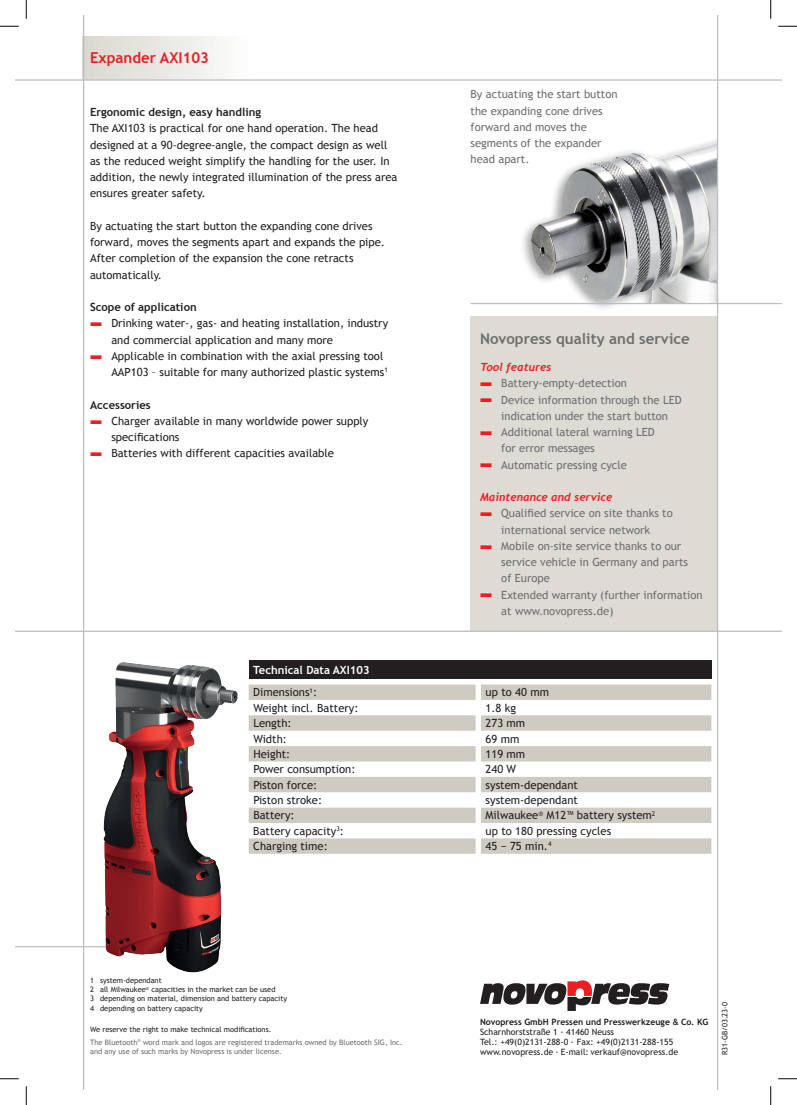
<style>
.page{position:relative;width:797px;height:1105px;background:#fff}
.page>*{position:absolute;margin:0;border:0;box-sizing:border-box;transform-origin:0 0}
.t1{font:700 15px "Trebuchet MS";color:#6c6d70}
.t2{font:700 15px "Trebuchet MS";color:#ee1d23}
.t3{font:11.25px/16.2px "Trebuchet MS";color:#231f20}
.t4{font:11.25px/16.2px "Trebuchet MS";color:#6c6d70}
.t5{font:11.25px "Trebuchet";color:#231f20}
.t6{font:700 11.25px "Trebuchet MS";color:#231f20}
.t7{font:italic 700 11.25px "Trebuchet";color:#ee1d23}
.t8{font:700 11.25px/22.5px "Trebuchet MS";color:#fff}
.t9{font:8.75px/10px "Trebuchet";color:#231f20}
.t10{font:7.5px/12.9px "Trebuchet MS";color:#6c6d70}
.t11{font:7.5px/9.4px "Trebuchet MS";color:#231f20}
.s1{color:#ee1d23}
.s2{font-weight:400;color:#231f20}
.s3{color:#231f20}
.s4{font-weight:700}
.s5{font-family:"Helvetica Neue";font-weight:500}
</style>
<div class="page">
<div style="left:83px;top:37px;width:209px;height:42px;background:linear-gradient(to right,#dad8d0,#fff)"></div>
<img style="left:531px;top:142px;width:186px;height:161px">
<div style="left:470px;top:316px;width:247px;height:315px;background:#dddbd3"></div>
<hr style="left:16px;top:946px;width:125px;height:1px;background:#bcbdc0">
<hr style="left:83px;top:16px;width:1px;height:1073px;background:#bcbdc0">
<hr style="left:717px;top:16px;width:1px;height:1073px;background:#bcbdc0">
<hr style="left:16px;top:631px;width:765px;height:1px;background:#bcbdc0">
<hr style="left:16px;top:79px;width:765px;height:2px;background:#bcbdc0">
<hr style="left:470px;top:303px;width:311px;height:1px;background:#bcbdc0">
<img style="left:79px;top:624px;width:164px;height:388px">
<div style="left:249px;top:660px;width:462px;height:19px;background:#231f20"></div>
<svg style="left:249px;top:684px;width:462px;height:170px;fill:#d0cdc4"></svg>
<svg style="left:480px;top:980px;width:189px;height:31px"></svg>
<svg style="left:0;top:25px;width:19px;height:2px"></svg>
<svg style="left:778px;top:25px;width:19px;height:2px"></svg>
<svg style="left:0;top:1078px;width:19px;height:1px"></svg>
<svg style="left:778px;top:1078px;width:19px;height:1px"></svg>
<svg style="left:25px;top:0;width:2px;height:19px"></svg>
<svg style="left:25px;top:1086px;width:2px;height:19px"></svg>
<svg style="left:770px;top:0;width:1px;height:19px"></svg>
<svg style="left:770px;top:1086px;width:1px;height:19px"></svg>
<h1 class="t2" style="left:90px;top:48px;width:120px">Expander AXI103</h1>
<p class="t6" style="left:90px;top:105px;width:172px">Ergonomic design, easy handling</p>
<p class="t3" style="left:90px;top:120px;width:309px">The AXI103 is practical for one hand operation. The head designed at a 90-degree-angle, the compact design as well as the reduced weight simplify the handling for the user. In addition, the newly integrated illumination of the press area ensures greater safety.</p>
<p class="t3" style="left:90px;top:218px;width:296px">By actuating the start button the expanding cone drives forward, moves the segments apart and expands the pipe.<br>After completion of the expansion the cone retracts automatically.</p>
<p class="t6" style="left:90px;top:300px;width:108px">Scope of application</p>
<p class="t3" style="left:111px;top:315px;width:278px;text-indent:-21px"><span class="s1">■</span> Drinking water-, gas- and heating installation, industry and commercial application and many more</p>
<p class="t3" style="left:111px;top:348px;width:278px;text-indent:-21px"><span class="s1">■</span> Applicable in combination with the axial pressing tool<br>AAP103 – suitable for many authorized plastic systems<sup>1</sup></p>
<p class="t6" style="left:90px;top:398px;width:62px">Accessories</p>
<p class="t3" style="left:111px;top:413px;width:259px;text-indent:-21px"><span class="s1">■</span> Charger available in many worldwide power supply specifications</p>
<p class="t3" style="left:90px;top:445px;width:245px"><span class="s1">■</span> Batteries with different capacities available</p>
<p class="t8" style="left:253px;top:659px;width:118px">Technical Data AXI103<br><span class="s2">Dimensions</span><sup>1</sup><span class="s2">:</span></p>
<p class="t4" style="left:470px;top:86px;width:148px">By actuating the start button the expanding cone drives forward and moves the segments of the expander head apart.</p>
<h1 class="t1" style="left:480px;top:329px;width:211px">Novopress quality and service</h1>
<p class="t7" style="left:480px;top:360px;width:73px">Tool features</p>
<p class="t4" style="left:480px;top:375px;width:148px"><span class="s1">■</span> Battery-empty-detection</p>
<p class="t4" style="left:501px;top:391px;width:182px;text-indent:-21px"><span class="s1">■</span> Device information through the LED indication under the start button</p>
<p class="t4" style="left:501px;top:424px;width:155px;text-indent:-21px"><span class="s1">■</span> Additional lateral warning LED for error messages</p>
<p class="t4" style="left:480px;top:456px;width:148px"><span class="s1">■</span> Automatic pressing cycle</p>
<p class="t7" style="left:480px;top:490px;width:134px">Maintenance and service</p>
<p class="t4" style="left:480px;top:505px;width:194px;text-align:center"><span class="s1">■</span> Qualified service on site thanks to international service network</p>
<p class="t4" style="left:501px;top:538px;width:188px;text-indent:-21px"><span class="s1">■</span> Mobile on-site service thanks to our service vehicle in Germany and parts of Europe</p>
<p class="t4" style="left:501px;top:586px;width:203px;text-indent:-21px"><span class="s1">■</span> Extended warranty (further information at www.novopress.de)</p>
<p class="t5" style="left:485px;top:686px;width:65px">up to 40 mm</p>
<p class="t3" style="left:253px;top:700px;width:107px">Weight incl. Battery:</p>
<p class="t3" style="left:485px;top:700px;width:32px">1.8 kg</p>
<p class="t3" style="left:253px;top:715px;width:40px">Length:</p>
<p class="t3" style="left:485px;top:715px;width:41px">273 mm</p>
<p class="t3" style="left:253px;top:731px;width:35px">Width:</p>
<p class="t3" style="left:485px;top:731px;width:35px">69 mm</p>
<p class="t3" style="left:253px;top:746px;width:39px">Height:</p>
<p class="t3" style="left:485px;top:746px;width:41px">119 mm</p>
<p class="t3" style="left:253px;top:761px;width:104px">Power consumption:</p>
<p class="t3" style="left:485px;top:761px;width:32px">240 W</p>
<p class="t3" style="left:253px;top:777px;width:65px">Piston force:</p>
<p class="t5" style="left:485px;top:778px;width:94px">system-dependant</p>
<p class="t3" style="left:253px;top:792px;width:70px">Piston stroke:</p>
<p class="t5" style="left:485px;top:793px;width:94px">system-dependant</p>
<p class="t3" style="left:253px;top:807px;width:43px">Battery:</p>
<p class="t5" style="left:485px;top:809px;width:171px">Milwaukee<sup>®</sup> M12™ battery system<sup>2</sup></p>
<p class="t3" style="left:253px;top:823px;width:92px">Battery capacity<sup>3</sup>:</p>
<p class="t5" style="left:485px;top:824px;width:127px">up to 180 pressing cycles</p>
<p class="t3" style="left:253px;top:838px;width:76px">Charging time:</p>
<p class="t5" style="left:485px;top:840px;width:67px">45 − 75 min.<sup>4</sup></p>
<p class="t11" style="left:90px;top:975px;width:198px">1 system-dependant<br>2 all Milwaukee<sup>®</sup> capacities in the market can be used<br>3 depending on material, dimension and battery capacity 4 depending on battery capacity</p>
<p class="t10" style="left:90px;top:1023px;width:314px"><span class="s3">We reserve the right to make technical modifications.<br></span>The Bluetooth<sup>®</sup> word mark and logos are registered trademarks owned by Bluetooth SIG, Inc.</p>
<p class="t10" style="left:90px;top:1045px;width:193px">and any use of such marks by Novopress is under license.</p>
<p class="t9" style="left:480px;top:1017px;width:230px"><span class="s4">Novopress GmbH Pressen und Presswerkzeuge</span> <span class="s5">&amp;</span> <span class="s4">Co. KG </span>Scharnhorststraße 1 · 41460 Neuss<br>Tel.: +49(0)2131-288-0 · Fax: +49(0)2131-288-155 www.novopress.de · E-mail: verkauf@novopress.de</p>
<p class="t11" style="left:720px;top:1055px;width:55px;rotate:-90deg">R31-GB/03.23-0</p>
</div>
